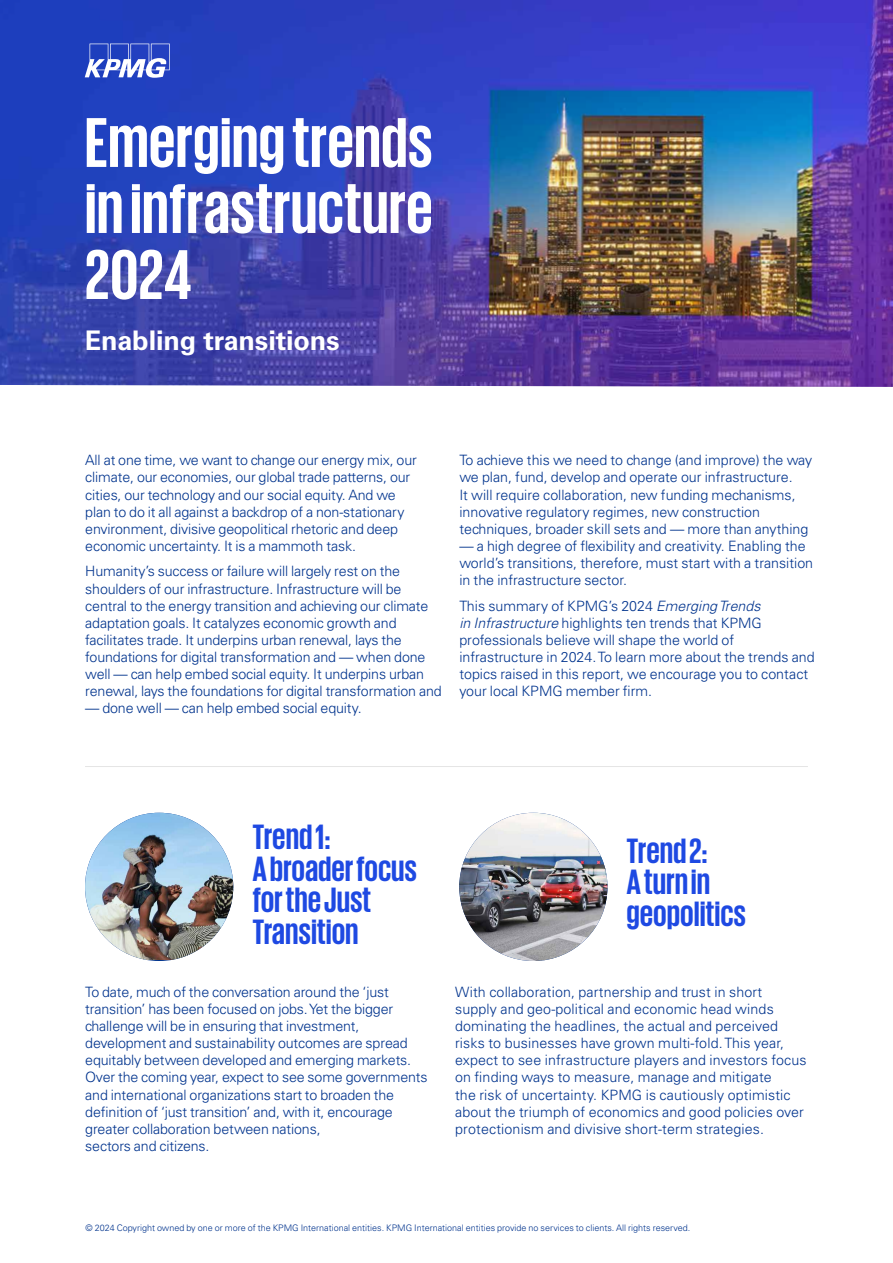
<style>
.page{position:relative;width:893px;height:1263px;background:#fff}
.page>*{position:absolute;margin:0;border:0;box-sizing:border-box;transform-origin:0 0}
.t1{font:700 72px/66px "KPMG";color:#fff;text-align:justify}
.t2{font:700 36px/31.5px "KPMG";color:#1e49e2}
.t3{font:700 27px "Univers LT Std";letter-spacing:-.005em;color:#fff}
.t4{font:300 14.25px/17.1px "Univers LT Std";letter-spacing:-.01em;color:#00338d}
.t5{font:300 14.25px/17.1px "Univers LT Std";letter-spacing:.01em;color:#00338d}
.t6{font:300 9px "Univers LT Std";color:#00338d}
.s1{font-style:italic}
</style>
<div class="page">
<img style="left:0;top:0;width:893px;height:387px">
<svg style="left:85px;top:44px;width:85px;height:34px"></svg>
<img style="left:85px;top:813px;width:148px;height:147px">
<img style="left:459px;top:813px;width:148px;height:148px;border-radius:74px">
<hr style="left:85px;top:766px;width:723px;height:1px;background:#e5e5e5">
<h1 class="t1" style="left:85px;top:108px;width:350px">Emerging trends in infrastructure 2024</h1>
<h3 class="t3" style="left:85px;top:325px;width:256px">Enabling transitions</h3>
<p class="t4" style="left:85px;top:452px;width:333px">All at one time, we want to change our energy mix, our climate, our economies, our global trade patterns, our cities, our technology and our social equity. And we plan to do it all against a backdrop of a non-stationary environment, divisive geopolitical rhetoric and deep economic uncertainty. It is a mammoth task.</p>
<p class="t4" style="left:85px;top:563px;width:358px">Humanity’s success or failure will largely rest on the shoulders of our infrastructure. Infrastructure will be central to the energy transition and achieving our climate adaptation goals. It catalyzes economic growth and facilitates trade. It underpins urban renewal, lays the foundations for digital transformation and — when done well — can help embed social equity. It underpins urban renewal, lays the foundations for digital transformation and</p>
<p class="t4" style="left:85px;top:700px;width:278px">— done well — can help embed social equity.</p>
<p class="t4" style="left:459px;top:452px;width:354px">To achieve this we need to change (and improve) the way we plan, fund, develop and operate our infrastructure.<br>It will require collaboration, new funding mechanisms, innovative regulatory regimes, new construction techniques, broader skill sets and — more than anything</p>
<p class="t4" style="left:459px;top:537px;width:355px">— a high degree of flexibility and creativity. Enabling the world’s transitions, therefore, must start with a transition in the infrastructure sector.</p>
<p class="t4" style="left:459px;top:597px;width:357px">This summary of KPMG’s 2024 <span class="s1">Emerging Trends<br>in Infrastructure</span> highlights ten trends that KPMG professionals believe will shape the world of infrastructure in 2024. To learn more about the trends and topics raised in this report, we encourage you to contact your local KPMG member firm.</p>
<h2 class="t2" style="left:252px;top:820px;width:166px">Trend 1:<br>A broader focus for the Just<br>Transition</h2>
<h2 class="t2" style="left:626px;top:834px;width:121px">Trend 2:<br>A turn in geopolitics</h2>
<p class="t4" style="left:85px;top:983px;width:344px">To date, much of the conversation around the ‘just transition’ has been focused on jobs. Yet the bigger challenge will be in ensuring that investment, development and sustainability outcomes are spread equitably between developed and emerging markets.<br>Over the coming year, expect to see some governments and international organizations start to broaden the definition of ‘just transition’ and, with it, encourage greater collaboration between nations,<br>sectors and citizens.</p>
<p class="t5" style="left:455px;top:983px;width:353px">With collaboration, partnership and trust in short supply and geo-political and economic head winds dominating the headlines, the actual and perceived risks to businesses have grown multi-fold. This year, expect to see infrastructure players and investors focus on finding ways to measure, manage and mitigate<br>the risk of uncertainty. KPMG is cautiously optimistic about the triumph of economics and good policies over protectionism and divisive short-term strategies.</p>
<p class="t6" style="left:85px;top:1222px;width:606px">© 2024 Copyright owned by one or more of the KPMG International entities. KPMG International entities provide no services to clients. All rights reserved.</p>
</div>
